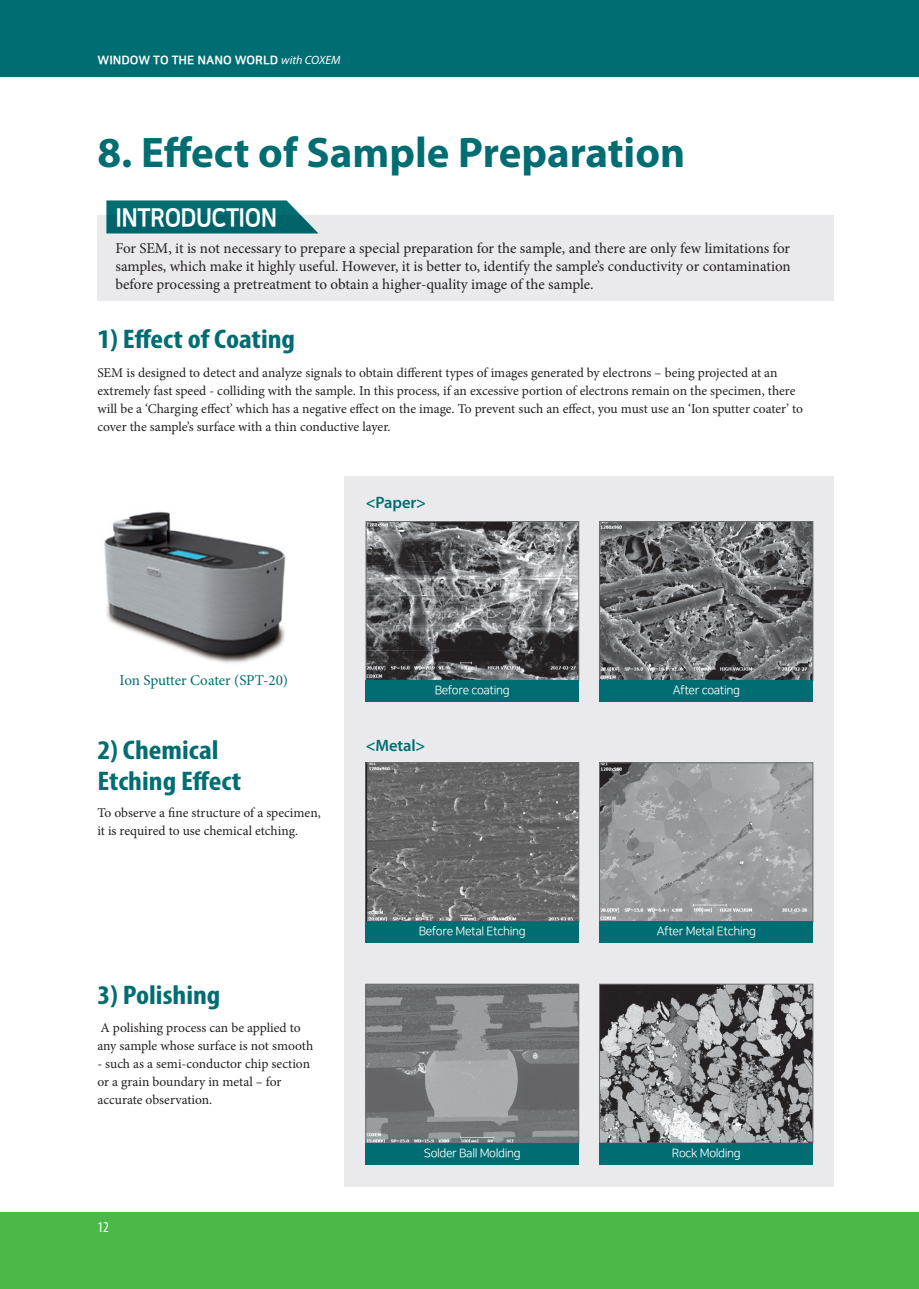
<style>
.page{position:relative;width:919px;height:1289px;background:#fff}
.page>*{position:absolute;margin:0;border:0;box-sizing:border-box;transform-origin:0 0}
.t1{font:700 42.9px "Myriad Pro";color:#006d72}
.t2{font:700 condensed 27px/31.5px "Myriad Pro";color:#006d72;scale:1.12 1}
.t3{font:25.5px "Nanum Square OTF ac EB";letter-spacing:-.025em;color:#fff;scale:.9 1}
.t4{font:600 16.5px "Myriad Pro";letter-spacing:-.01em;color:#006d72}
.t5{font:15px/18px "Minion Pro";letter-spacing:-.005em;color:#231f20;text-align:justify}
.t6{font:15px "Minion Pro";letter-spacing:-.01em;color:#006d72}
.t7{font:condensed 15px "Myriad Pro";color:#fff}
.t8{font:13.5px/18px "Minion Pro";color:#231f20}
.t9{font:12px "Nanum Square OTF ac R";letter-spacing:-.03em;color:#fff}
.t10{font:12px "Nanum Square OTF ac EB";color:#fff}
.s1{font-family:"Myriad Pro";font-style:italic}
</style>
<div class="page">
<div style="left:0;top:1212px;width:918px;height:76px;background:#4cb848"></div>
<hr style="left:918px;top:1212px;width:1px;height:76px;background:#4cb848">
<div style="left:0;top:0;width:918px;height:77px;background:#006d72"></div>
<div style="left:97px;top:215px;width:736px;height:86px;background:#e6e7e9"></div>
<div style="left:344px;top:476px;width:489px;height:710px;background:#e6e7e9"></div>
<img style="left:368px;top:523px;width:209px;height:155px">
<div style="left:366px;top:521px;width:213px;height:159px;border:1px solid #6c6d70"></div>
<img style="left:367px;top:764px;width:210px;height:155px">
<div style="left:365px;top:762px;width:214px;height:159px;border:1px solid #6c6d70"></div>
<img style="left:367px;top:986px;width:210px;height:155px">
<div style="left:365px;top:984px;width:214px;height:159px;border:1px solid #6c6d70"></div>
<img style="left:601px;top:523px;width:210px;height:155px">
<div style="left:599px;top:521px;width:214px;height:159px;border:1px solid #6c6d70"></div>
<img style="left:601px;top:764px;width:210px;height:155px">
<div style="left:599px;top:762px;width:214px;height:159px;border:1px solid #6c6d70"></div>
<img style="left:601px;top:986px;width:210px;height:155px">
<div style="left:599px;top:984px;width:214px;height:159px;border:1px solid #6c6d70"></div>
<div style="left:365px;top:680px;width:214px;height:21px;background:#006d72"></div>
<div style="left:365px;top:921px;width:214px;height:22px;background:#006d72"></div>
<div style="left:365px;top:1142px;width:214px;height:22px;background:#006d72"></div>
<div style="left:599px;top:680px;width:214px;height:21px;background:#006d72"></div>
<div style="left:599px;top:921px;width:214px;height:22px;background:#006d72"></div>
<div style="left:599px;top:1142px;width:214px;height:22px;background:#006d72"></div>
<img style="left:104px;top:512px;width:182px;height:151px">
<svg style="left:106px;top:200px;width:212px;height:33px;background:#167479"></svg>
<p class="t10" style="left:97px;top:54px;width:244px">WINDOW TO THE NANO WORLD <span class="s1">with COXEM</span></p>
<p class="t1" style="left:97px;top:124px;width:589px">8. Effect of Sample Preparation</p>
<p class="t3" style="left:115px;top:204px;width:181px">INTRODUCTION</p>
<p class="t5" style="left:115px;top:239px;width:676px">For SEM, it is not necessary to prepare a special preparation for the sample, and there are only few limitations for samples, which make it highly useful. However, it is better to, identify the sample’s conductivity or contamination before processing a pretreatment to obtain a higher-quality image of the sample.</p>
<p class="t2" style="left:97px;top:323px;width:178px">1) Effect of Coating</p>
<p class="t8" style="left:97px;top:364px;width:707px">SEM is designed to detect and analyze signals to obtain different types of images generated by electrons – being projected at an extremely fast speed - colliding with the sample. In this process, if an excessive portion of electrons remain on the specimen, there will be a ‘Charging effect’ which has a negative effect on the image. To prevent such an effect, you must use an ‘Ion sputter coater’ to cover the sample’s surface with a thin conductive layer.</p>
<p class="t4" style="left:366px;top:491px;width:61px">&lt;Paper&gt;</p>
<p class="t6" style="left:120px;top:670px;width:170px">Ion Sputter Coater (SPT-20)</p>
<p class="t2" style="left:97px;top:733px;width:130px">2) Chemical<br>Etching Effect</p>
<p class="t8" style="left:97px;top:803px;width:225px">To observe a fine structure of a specimen,</p>
<p class="t8" style="left:97px;top:821px;width:202px">it is required to use chemical etching.</p>
<p class="t2" style="left:97px;top:978px;width:111px">3) Polishing</p>
<p class="t8" style="left:97px;top:1018px;width:217px">A polishing process can be applied to any sample whose surface is not smooth</p>
<p class="t8" style="left:97px;top:1054px;width:214px">- such as a semi-conductor chip section or a grain boundary in metal – for accurate observation.</p>
<p class="t7" style="left:97px;top:1218px;width:13px">12</p>
<p class="t9" style="left:434px;top:684px;width:77px">Before coating</p>
<p class="t4" style="left:366px;top:734px;width:61px">&lt;Metal&gt;</p>
<p class="t9" style="left:418px;top:925px;width:109px">Before Metal Etching</p>
<p class="t9" style="left:424px;top:1146px;width:98px">Solder Ball Molding</p>
<p class="t9" style="left:672px;top:684px;width:69px">After coating</p>
<p class="t9" style="left:656px;top:925px;width:101px">After Metal Etching</p>
<p class="t9" style="left:672px;top:1146px;width:70px">Rock Molding</p>
</div>
